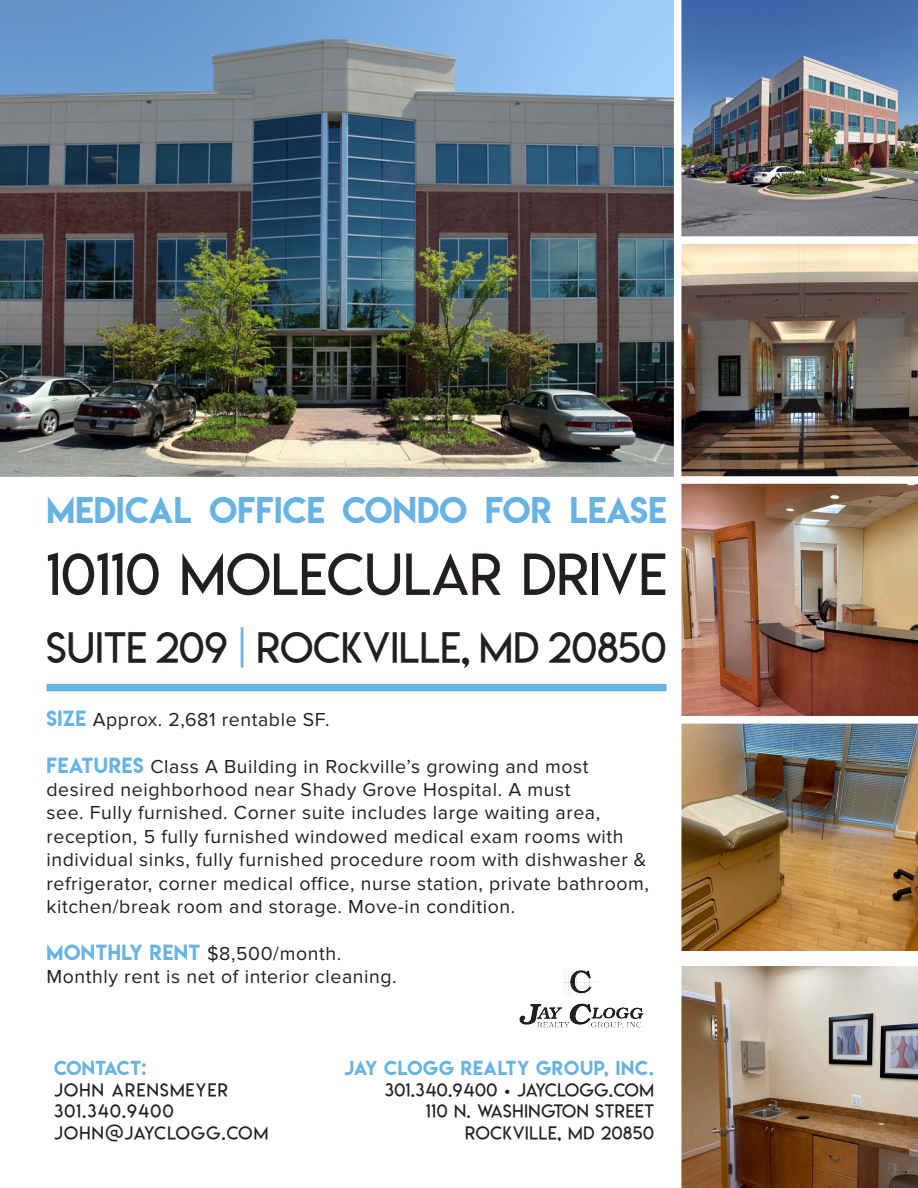
<style>
.page{position:relative;width:918px;height:1188px;background:#fff}
.page>*{position:absolute;margin:0;border:0;box-sizing:border-box;transform-origin:0 0}
.t1{font:57px "Lemon Milklight";letter-spacing:.01em;color:#231f20}
.t2{font:42px "Lemon Milklight";letter-spacing:.01em;color:#231f20}
.t3{font:33px "Lemon Milk";letter-spacing:.01em;color:#67b3e3}
.t4{font:19.5px/23.4px "Proxima Nova";letter-spacing:.03em;color:#231f20}
.t5{font:18px "Lemon Milklight";letter-spacing:.04em;color:#231f20}
.t6{font:18px "Lemon Milklight";letter-spacing:.075em;color:#231f20}
.t7{font:18px "Lemon Milk";letter-spacing:.04em;color:#67b3e3}
.t8{font:18px "Lemon Milk";letter-spacing:-.005em;color:#67b3e3}
.s1{color:#67b3e3}
.s2{font-family:"Lemon Milk";color:#67b3e3}
.s3{font-family:"Gravity"}
</style>
<div class="page">
<img style="left:0;top:0;width:674px;height:477px">
<img style="left:681px;top:0;width:237px;height:237px">
<img style="left:681px;top:244px;width:237px;height:232px">
<img style="left:519px;top:968px;width:125px;height:60px">
<div style="left:46px;top:684px;width:620px;height:7px;background:#67b3e3"></div>
<img style="left:681px;top:476px;width:237px;height:240px">
<img style="left:681px;top:723px;width:237px;height:229px">
<img style="left:681px;top:966px;width:237px;height:222px">
<p class="t3" style="left:46px;top:486px;width:621px">MEDICAL OFFICE CONDO FOR LEASE</p>
<p class="t1" style="left:46px;top:540px;width:621px">10110 MOLECULAR DRIVE</p>
<p class="t2" style="left:46px;top:622px;width:621px">SUITE 209 <span class="s1">|</span> ROCKVILLE, MD 20850</p>
<p class="t4" style="left:46px;top:708px;width:285px"><span class="s2">SIZE</span> Approx. 2,681 rentable SF.</p>
<p class="t4" style="left:46px;top:755px;width:604px"><span class="s2">FEATURES</span> Class A Building in Rockville’s growing and most desired neighborhood near Shady Grove Hospital. A must<br>see. Fully furnished. Corner suite includes large waiting area, reception, 5 fully furnished windowed medical exam rooms with individual sinks, fully furnished procedure room with dishwasher &amp; refrigerator, corner medical office, nurse station, private bathroom, kitchen/break room and storage. Move-in condition.</p>
<p class="t4" style="left:46px;top:942px;width:296px"><span class="s2">MONTHLY RENT</span> $8,500/month.</p>
<p class="t4" style="left:46px;top:965px;width:352px">Monthly rent is net of interior cleaning.</p>
<p class="t8" style="left:54px;top:1055px;width:94px">CONTACT:</p>
<p class="t6" style="left:54px;top:1079px;width:175px">JOHN ARENSMEYER</p>
<p class="t6" style="left:54px;top:1100px;width:121px">301.340.9400</p>
<p class="t6" style="left:54px;top:1122px;width:216px">JOHN@JAYCLOGG.COM</p>
<p class="t7" style="left:344px;top:1055px;width:311px">JAY CLOGG REALTY GROUP, INC.</p>
<p class="t5" style="left:385px;top:1079px;width:271px">301.340.9400 <span class="s3">•</span> JAYCLOGG.COM</p>
<p class="t5" style="left:426px;top:1100px;width:229px">110 N. WASHINGTON STREET</p>
<p class="t5" style="left:465px;top:1122px;width:190px">ROCKVILLE, MD 20850</p>
</div>
